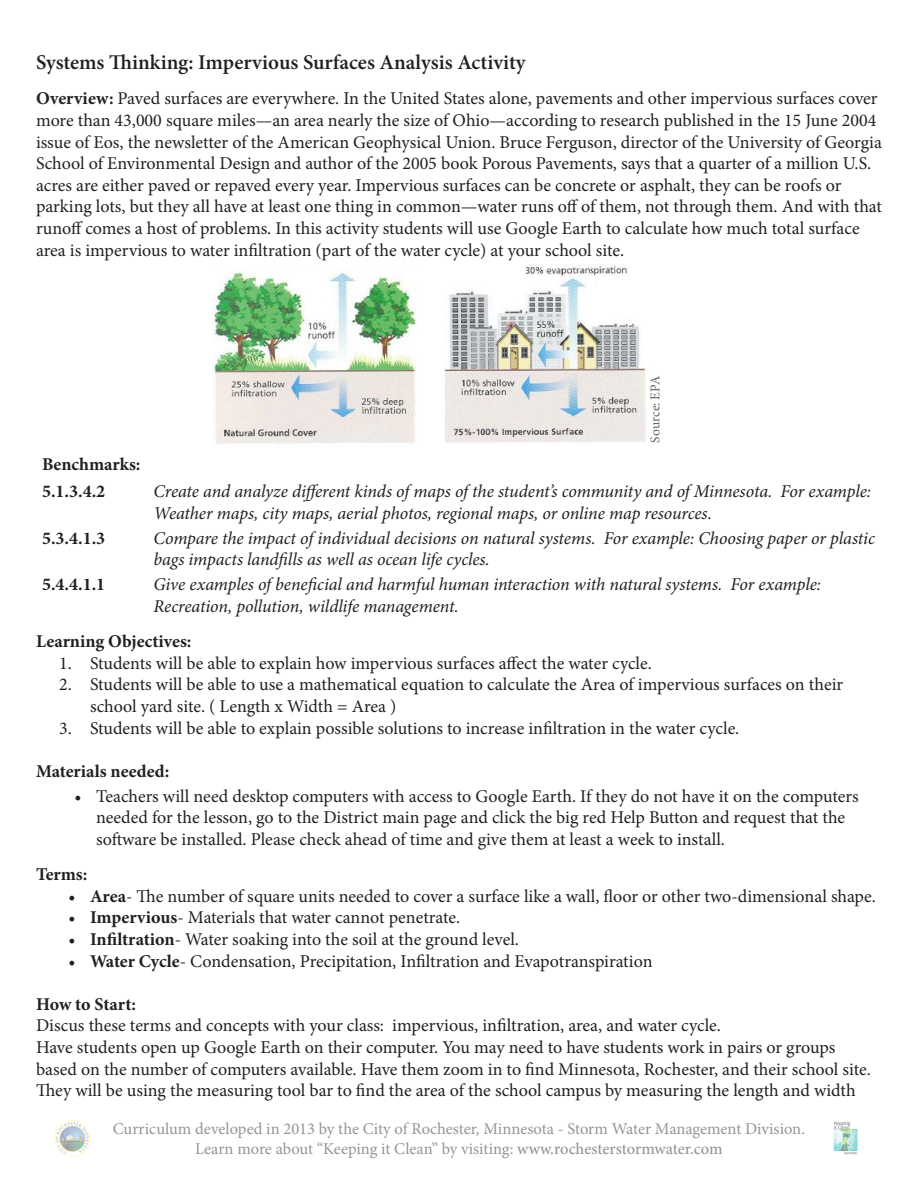
<style>
.page{position:relative;width:918px;height:1188px;background:#fff}
.page>*{position:absolute;margin:0;border:0;box-sizing:border-box;transform-origin:0 0}
.t1{font:600 21px "Minion Pro";color:#231f20}
.t2{font:18px/21.6px "Minion Pro";color:#231f20}
.t3{font:italic 18px/21.6px "Minion Pro";letter-spacing:-.01em;color:#231f20}
.t4{font:700 18px "Minion Pro";color:#231f20}
.t5{font:16.5px "Minion Pro";color:#939598}
.t6{font:700 13.65px "Times New Roman";color:#231f20}
.t7{font:13.5px "Minion Pro";color:#636366}
.t8{font:11.7px "Times New Roman";color:#231f20}
.s1{font-weight:700}
.s2{font-weight:500}
</style>
<div class="page">
<img style="left:54px;top:1120px;width:36px;height:36px">
<img style="left:833px;top:1121px;width:25px;height:34px">
<img style="left:212px;top:271px;width:204px;height:173px">
<img style="left:444px;top:264px;width:202px;height:179px">
<p class="t1" style="left:36px;top:48px;width:491px">Systems Thinking: Impervious Surfaces Analysis Activity</p>
<p class="t2" style="left:36px;top:88px;width:847px"><span class="s1">Overview:</span> Paved surfaces are everywhere. In the United States alone, pavements and other impervious surfaces cover more than 43,000 square miles—an area nearly the size of Ohio—according to research published in the 15 June 2004 issue of Eos, the newsletter of the American Geophysical Union. Bruce Ferguson, director of the University of Georgia School of Environmental Design and author of the 2005 book Porous Pavements, says that a quarter of a million U.S. acres are either paved or repaved every year. Impervious surfaces can be concrete or asphalt, they can be roofs or parking lots, but they all have at least one thing in common—water runs off of them, not through them. And with that runoff comes a host of problems. In this activity students will use Google Earth to calculate how much total surface area is impervious to water infiltration (part of the water cycle) at your school site.</p>
<p class="t6" style="left:308px;top:174px;width:233px">Urban Impacts on Storm Water Runoff</p>
<p class="t7" style="left:646px;top:442px;width:68px;rotate:-90deg">Source: EPA</p>
<p class="t4" style="left:42px;top:451px;width:100px">Benchmarks:</p>
<p class="t4" style="left:42px;top:479px;width:65px">5.1.3.4.2</p>
<p class="t3" style="left:154px;top:481px;width:719px">Create and analyze different kinds of maps of the student’s community and of Minnesota. For example:<br>Weather maps, city maps, aerial photos, regional maps, or online map resources.</p>
<p class="t4" style="left:42px;top:525px;width:65px">5.3.4.1.3</p>
<p class="t3" style="left:154px;top:527px;width:723px">Compare the impact of individual decisions on natural systems. For example: Choosing paper or plastic bags impacts landfills as well as ocean life cycles.</p>
<p class="t4" style="left:42px;top:572px;width:65px">5.4.4.1.1</p>
<p class="t3" style="left:154px;top:574px;width:669px">Give examples of beneficial and harmful human interaction with natural systems. For example:<br>Recreation, pollution, wildlife management.</p>
<p class="t4" style="left:36px;top:629px;width:157px">Learning Objectives:</p>
<p class="t2" style="left:59px;top:652px;width:594px">1. Students will be able to explain how impervious surfaces affect the water cycle.</p>
<p class="t2" style="left:90px;top:674px;width:755px;text-indent:-31px">2. Students will be able to use a mathematical equation to calculate the Area of impervious surfaces on their school yard site. ( Length x Width = Area )</p>
<p class="t2" style="left:59px;top:717px;width:682px">3. Students will be able to explain possible solutions to increase infiltration in the water cycle.</p>
<p class="t4" style="left:36px;top:758px;width:135px">Materials needed:</p>
<p class="t2" style="left:96px;top:785px;width:764px;text-indent:-22px">• Teachers will need desktop computers with access to Google Earth. If they do not have it on the computers needed for the lesson, go to the District main page and click the big red Help Button and request that the software be installed. Please check ahead of time and give them at least a week to install.</p>
<p class="t4" style="left:36px;top:862px;width:53px">Terms:</p>
<p class="t2" style="left:68px;top:885px;width:809px">• <span class="s1">Area</span>- The number of square units needed to cover a surface like a wall, floor or other two-dimensional shape.</p>
<p class="t2" style="left:68px;top:907px;width:393px">• <span class="s1">Impervious</span>- Materials that water cannot penetrate.</p>
<p class="t2" style="left:68px;top:929px;width:452px">• <span class="s1">Infiltration</span>- Water soaking into the soil at the ground level.</p>
<p class="t2" style="left:68px;top:950px;width:586px">• <span class="s1">Water Cycle</span>- Condensation, Precipitation, Infiltration and Evapotranspiration</p>
<p class="t4" style="left:36px;top:991px;width:102px">How to Start:</p>
<p class="t2" style="left:36px;top:1015px;width:686px">Discus these terms and concepts with your class: impervious, infiltration, area, and water cycle.</p>
<p class="t2" style="left:36px;top:1037px;width:836px">Have students open up Google Earth on their computer. You may need to have students work in pairs or groups based on the number of computers available. Have them zoom in to find Minnesota, Rochester, and their school site.<br>They will be using the measuring tool bar to find the area of the school campus by measuring the length and width</p>
<p class="t8" style="left:484px;top:657px;width:154px">Center for Watershed Protection</p>
<p class="t5" style="left:113px;top:1118px;width:694px">Curriculum developed in 2013 by the City of Rochester, Minnesota - Storm Water Management Division.</p>
<p class="t5" style="left:195px;top:1138px;width:529px">Learn more about “Keeping it Clean” by visiting: <span class="s2">www.rochesterstormwater.com</span></p>
</div>
